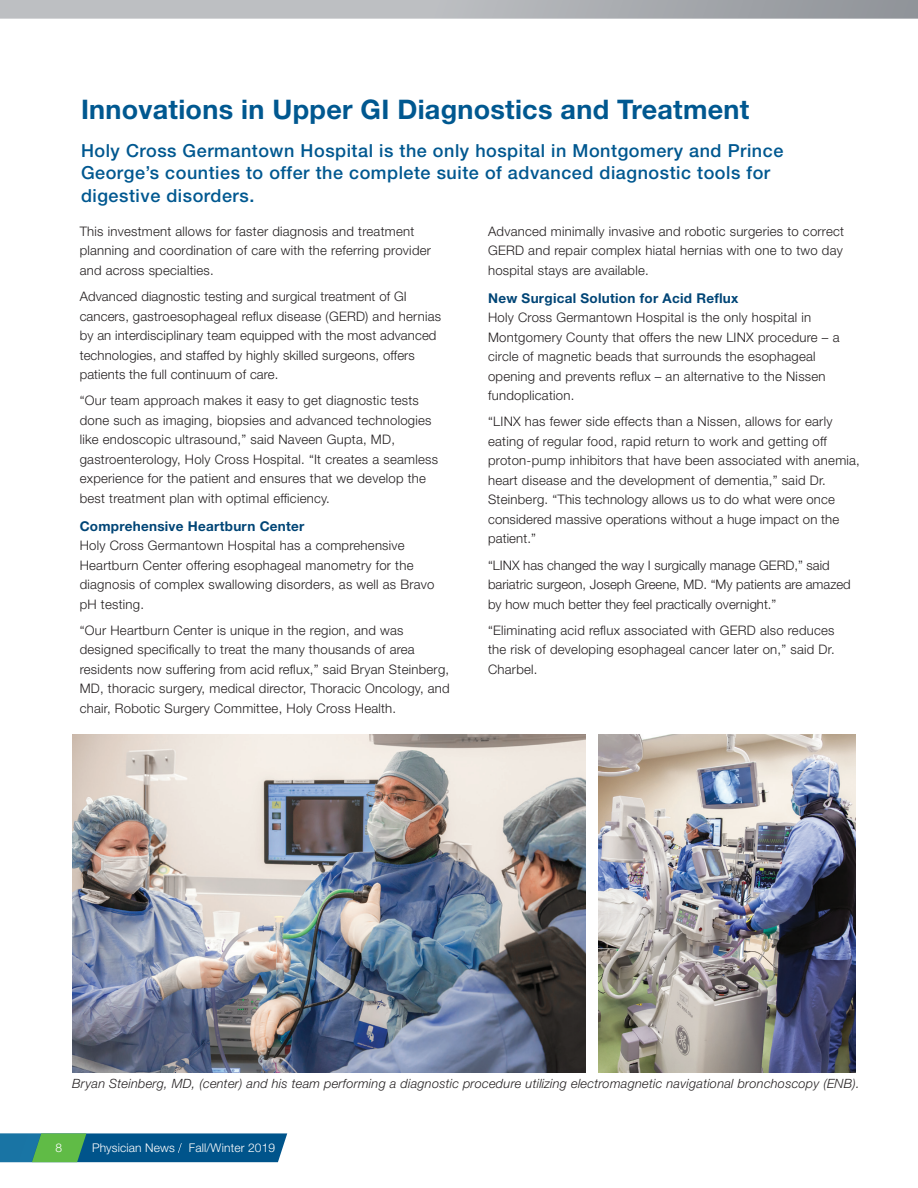
<style>
.page{position:relative;width:918px;height:1188px;background:#fff}
.page>*{position:absolute;margin:0;border:0;box-sizing:border-box;transform-origin:0 0}
.t1{font:700 27px "Helvetica Neue LT Std";letter-spacing:.01em;color:#005890}
.t2{font:500 18px/22.5px "Helvetica Neue LT Std";letter-spacing:.03em;color:#005890}
.body{font:700 13.5px "Helvetica Neue LT Std";letter-spacing:.02em;color:#004576}
.body-2{font:300 13.2px/19.5px "Helvetica Neue LT Std";letter-spacing:.02em;color:#231f20}
.body-3{font:300 13.2px/19.5px "Helvetica Neue LT Std";color:#231f20}
.t3{font:italic 300 12.75px "Helvetica Neue LT Std";letter-spacing:.02em;color:#231f20}
.t4{font:300 12px "Helvetica Neue LT Std";letter-spacing:.01em;color:#fff}
</style>
<div class="page">
<svg style="left:0;top:1133px;width:287px;height:29px;background:#196d86"></svg>
<svg style="left:0;top:0;width:918px;height:19px;background:#b1b4b7"></svg>
<img style="left:72px;top:734px;width:513px;height:339px">
<img style="left:599px;top:734px;width:256px;height:339px">
<p class="t1" style="left:81px;top:93px;width:670px">Innovations in Upper GI Diagnostics and Treatment</p>
<p class="t2" style="left:81px;top:139px;width:704px">Holy Cross Germantown Hospital is the only hospital in Montgomery and Prince<br>George’s counties to offer the complete suite of advanced diagnostic tools for digestive disorders.</p>
<p class="body-2" style="left:80px;top:221px;width:353px">This investment allows for faster diagnosis and treatment planning and coordination of care with the referring provider and across specialties.</p>
<p class="body-2" style="left:80px;top:286px;width:363px">Advanced diagnostic testing and surgical treatment of GI cancers, gastroesophageal reflux disease (GERD) and hernias by an interdisciplinary team equipped with the most advanced technologies, and staffed by highly skilled surgeons, offers patients the full continuum of care.</p>
<p class="body-2" style="left:80px;top:391px;width:360px">“Our team approach makes it easy to get diagnostic tests done such as imaging, biopsies and advanced technologies like endoscopic ultrasound,” said Naveen Gupta, MD, gastroenterology, Holy Cross Hospital. “It creates a seamless experience for the patient and ensures that we develop the best treatment plan with optimal efficiency.</p>
<p class="body" style="left:80px;top:517px;width:226px">Comprehensive Heartburn Center</p>
<p class="body-2" style="left:80px;top:535px;width:356px">Holy Cross Germantown Hospital has a comprehensive Heartburn Center offering esophageal manometry for the diagnosis of complex swallowing disorders, as well as Bravo pH testing.</p>
<p class="body-2" style="left:80px;top:620px;width:372px">“Our Heartburn Center is unique in the region, and was designed specifically to treat the many thousands of area residents now suffering from acid reflux,” said Bryan Steinberg, MD, thoracic surgery, medical director, Thoracic Oncology, and chair, Robotic Surgery Committee, Holy Cross Health.</p>
<p class="body-2" style="left:488px;top:221px;width:358px;text-align:justify">Advanced minimally invasive and robotic surgeries to correct GERD and repair complex hiatal hernias with one to two day hospital stays are available.</p>
<p class="body" style="left:488px;top:289px;width:252px">New Surgical Solution for Acid Reflux</p>
<p class="body-2" style="left:488px;top:307px;width:353px">Holy Cross Germantown Hospital is the only hospital in Montgomery County that offers the new LINX procedure – a circle of magnetic beads that surrounds the esophageal opening and prevents reflux – an alternative to the Nissen fundoplication.</p>
<p class="body-2" style="left:488px;top:412px;width:373px">“LINX has fewer side effects than a Nissen, allows for early eating of regular food, rapid return to work and getting off proton-pump inhibitors that have been associated with anemia, heart disease and the development of dementia,” said Dr.<br>Steinberg. “This technology allows us to do what were once considered massive operations without a huge impact on the patient.”</p>
<p class="body-3" style="left:488px;top:555px;width:364px">“LINX has changed the way I surgically manage GERD,” said bariatric surgeon, Joseph Greene, MD. “My patients are amazed by how much better they feel practically overnight.”</p>
<p class="body-2" style="left:488px;top:620px;width:348px;text-align:justify">“Eliminating acid reflux associated with GERD also reduces the risk of developing esophageal cancer later on,” said Dr.<br>Charbel.</p>
<p class="t3" style="left:72px;top:1076px;width:789px">Bryan Steinberg, MD, (center) and his team performing a diagnostic procedure utilizing electromagnetic navigational bronchoscopy (ENB).</p>
<p class="t4" style="left:56px;top:1140px;width:8px">8</p>
<p class="t4" style="left:92px;top:1140px;width:185px">Physician News Fall/Winter 2019</p>
</div>
